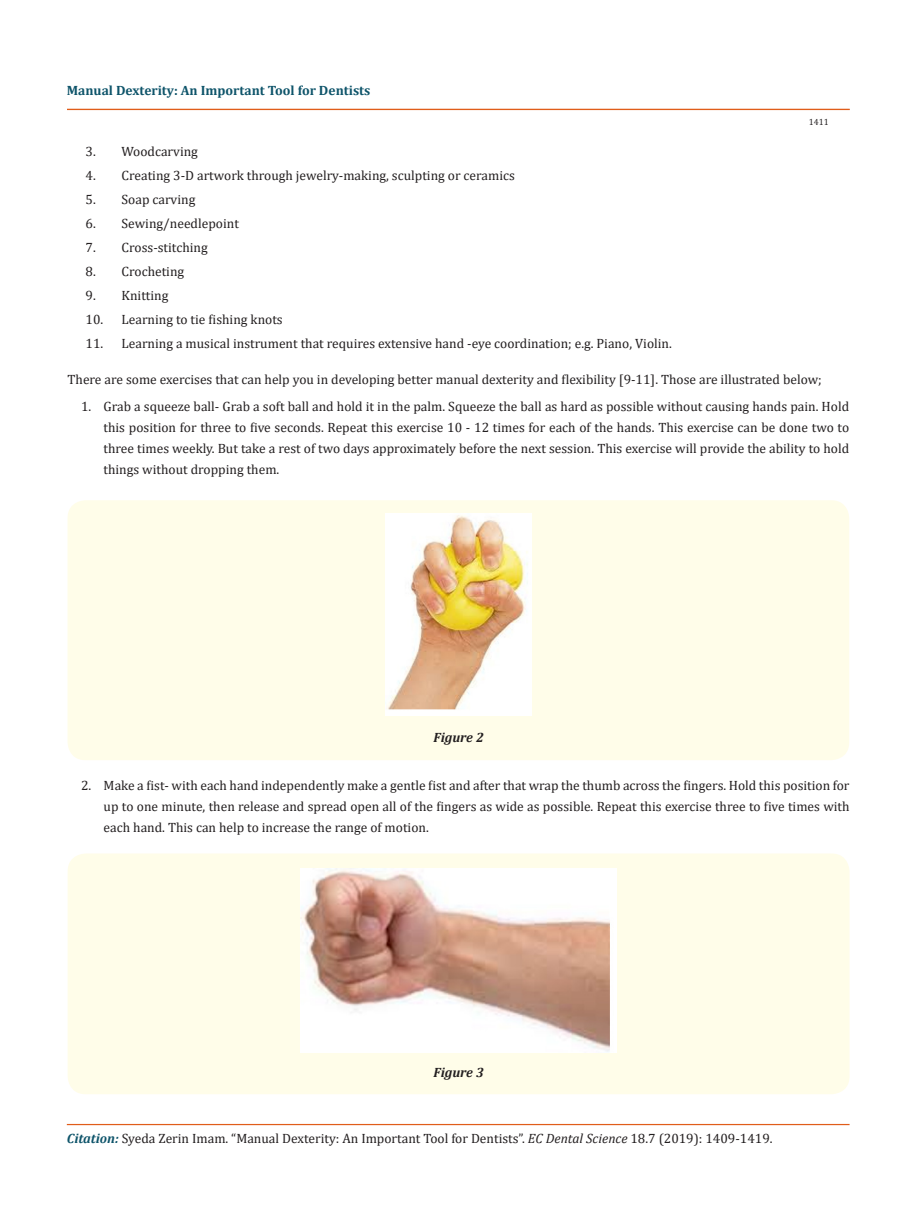
<style>
.page{position:relative;width:917px;height:1224px;background:#fff}
.page>*{position:absolute;margin:0;border:0;box-sizing:border-box;transform-origin:0 0}
.t1{font:13.5px/21px "Cambria";color:#231f20;text-align:justify}
.t2{font:700 13.5px "Cambria";color:#0e546a}
.t3{font:italic 700 13.5px "Cambria";color:#231f20}
.t4{font:9px "Cambria";color:#231f20}
.s1{font-weight:700;font-style:italic;color:#0e546a}
.s2{font-style:italic}
</style>
<div class="page">
<div style="left:67px;top:109px;width:782px;height:1px;border:1px solid #e05d1a"></div>
<div style="left:67px;top:1124px;width:782px;height:1px;border:1px solid #e05d1a"></div>
<div style="left:68px;top:500px;width:781px;height:260px;background:#fffde9;border-radius:18px"></div>
<img style="left:386px;top:513px;width:145px;height:203px">
<div style="left:68px;top:854px;width:781px;height:240px;background:#fffde9;border-radius:18px"></div>
<img style="left:300px;top:868px;width:317px;height:185px">
<p class="t2" style="left:67px;top:81px;width:305px">Manual Dexterity: An Important Tool for Dentists</p>
<p class="t4" style="left:808px;top:117px;width:21px">1411</p>
<p class="t1" style="left:86px;top:141px;width:114px">3. Woodcarving</p>
<p class="t1" style="left:86px;top:165px;width:431px">4. Creating 3-D artwork through jewelry-making, sculpting or ceramics</p>
<p class="t1" style="left:86px;top:189px;width:111px">5. Soap carving</p>
<p class="t1" style="left:86px;top:213px;width:155px">6. Sewing/needlepoint</p>
<p class="t1" style="left:86px;top:237px;width:124px">7. Cross-stitching</p>
<p class="t1" style="left:86px;top:261px;width:100px">8. Crocheting</p>
<p class="t1" style="left:86px;top:285px;width:84px">9. Knitting</p>
<p class="t1" style="left:86px;top:309px;width:199px">10. Learning to tie fishing knots</p>
<p class="t1" style="left:86px;top:333px;width:588px">11. Learning a musical instrument that requires extensive hand -eye coordination; e.g. Piano, Violin.</p>
<p class="t1" style="left:68px;top:369px;width:755px">There are some exercises that can help you in developing better manual dexterity and flexibility [9-11]. Those are illustrated below;</p>
<p class="t1" style="left:104px;top:396px;width:747px;text-indent:-22px">1. Grab a squeeze ball- Grab a soft ball and hold it in the palm. Squeeze the ball as hard as possible without causing hands pain. Hold this position for three to five seconds. Repeat this exercise 10 - 12 times for each of the hands. This exercise can be done two to three times weekly. But take a rest of two days approximately before the next session. This exercise will provide the ability to hold things without dropping them.</p>
<p class="t3" style="left:433px;top:728px;width:52px">Figure 2</p>
<p class="t1" style="left:104px;top:775px;width:747px;text-indent:-22px">2. Make a fist- with each hand independently make a gentle fist and after that wrap the thumb across the fingers. Hold this position for up to one minute, then release and spread open all of the fingers as wide as possible. Repeat this exercise three to five times with each hand. This can help to increase the range of motion.</p>
<p class="t3" style="left:433px;top:1062px;width:52px">Figure 3</p>
<p class="t1" style="left:67px;top:1128px;width:707px"><span class="s1">Citation:</span> Syeda Zerin Imam. “Manual Dexterity: An Important Tool for Dentists”. <span class="s2">EC Dental Science</span> 18.7 (2019): 1409-1419.</p>
</div>
